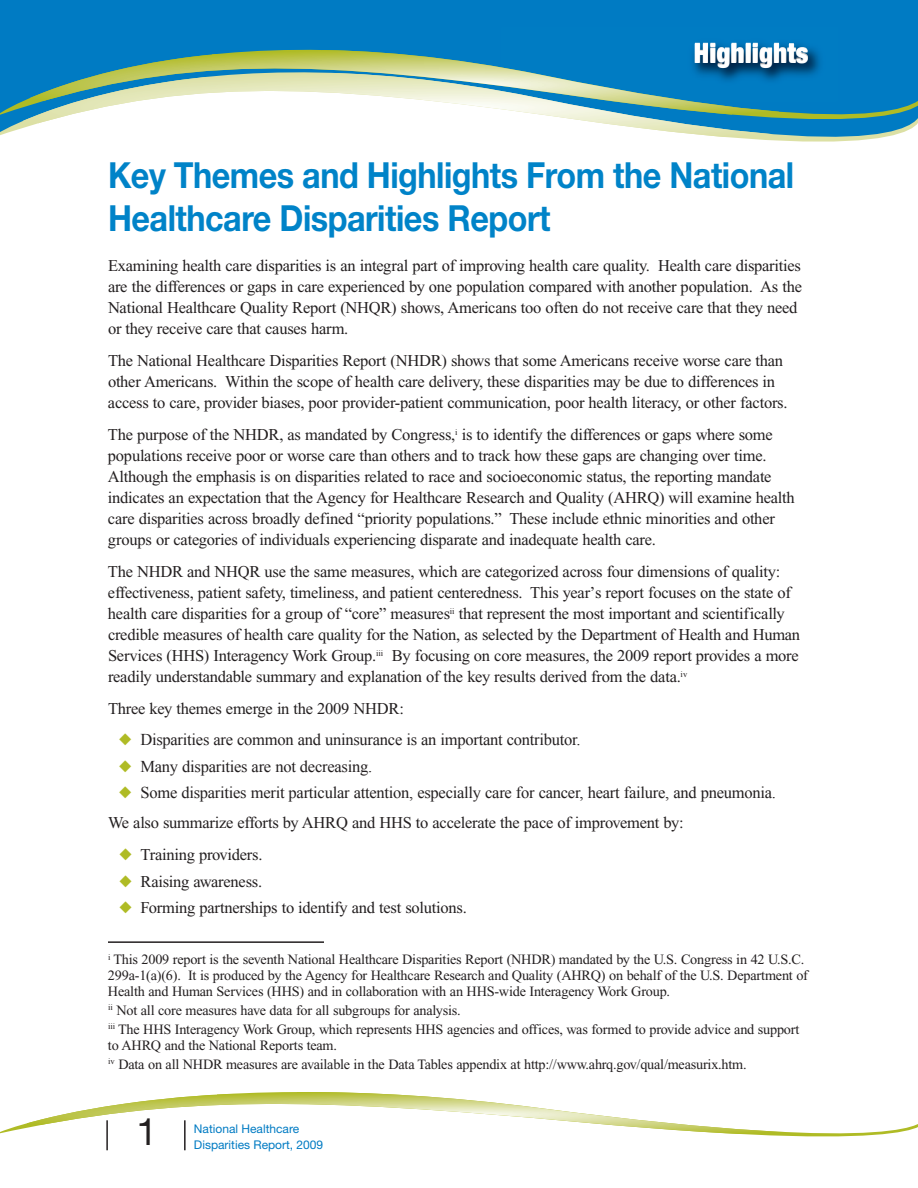
<style>
.page{position:relative;width:918px;height:1188px;background:#fff}
.page>*{position:absolute;margin:0;border:0;box-sizing:border-box;transform-origin:0 0}
.t1{font:37.5px "Helvetica Neue";color:#231f20}
.t2{font:700 36px/43.2px "Helvetica Neue";letter-spacing:-.015em;color:#0083c8;scale:.9 1}
.t3{font:900 condensed 27px "Helvetica Neue";letter-spacing:.005em;color:#fff}
.t4{font:16.5px/21px "Times New Roman";letter-spacing:-.015em;color:#231f20}
.t5{font:16.5px/30.8px "Times New Roman";letter-spacing:-.015em;color:#231f20}
.t6{font:14.25px/15.8px "Times New Roman";letter-spacing:-.015em;color:#231f20}
.t7{font:12px "Helvetica Neue";color:#007bc3}
.s1{color:#afbb25}
.s2{font-style:inherit}
</style>
<div class="page">
<div style="left:0;top:0;width:918px;height:48px;background:#007bc3"></div>
<div style="left:501px;top:27px;width:336px;height:21px;background:#007cc3"></div>
<img style="left:695px;top:43px;width:113px;height:5px">
<hr style="left:108px;top:941px;width:216px;height:2px;background:#231f20">
<svg style="left:0;top:1092px;width:918px;height:59px"></svg>
<svg style="left:0;top:48px;width:918px;height:2px;background:#1584c4"></svg>
<svg style="left:0;top:50px;width:918px;height:21px;background:#41909d"></svg>
<svg style="left:0;top:72px;width:918px;height:70px"></svg>
<h3 class="t3" style="left:694px;top:36px;width:116px">Highlights</h3>
<h2 class="t2" style="left:108px;top:157px;width:764px">Key Themes and Highlights From the National<br>Healthcare Disparities Report</h2>
<p class="t4" style="left:108px;top:257px;width:696px">Examining health care disparities is an integral part of improving health care quality. Health care disparities are the differences or gaps in care experienced by one population compared with another population. As the National Healthcare Quality Report (NHQR) shows, Americans too often do not receive care that they need or they receive care that causes harm.</p>
<p class="t4" style="left:108px;top:352px;width:681px">The National Healthcare Disparities Report (NHDR) shows that some Americans receive worse care than other Americans. Within the scope of health care delivery, these disparities may be due to differences in access to care, provider biases, poor provider-patient communication, poor health literacy, or other factors.</p>
<p class="t4" style="left:108px;top:425px;width:688px">The purpose of the NHDR, as mandated by Congress,<sup>i</sup> is to identify the differences or gaps where some populations receive poor or worse care than others and to track how these gaps are changing over time.<br>Although the emphasis is on disparities related to race and socioeconomic status, the reporting mandate indicates an expectation that the Agency for Healthcare Research and Quality (AHRQ) will examine health care disparities across broadly defined “priority populations.” These include ethnic minorities and other groups or categories of individuals experiencing disparate and inadequate health care.</p>
<p class="t4" style="left:108px;top:562px;width:694px">The NHDR and NHQR use the same measures, which are categorized across four dimensions of quality: effectiveness, patient safety, timeliness, and patient centeredness. This year’s report focuses on the state of health care disparities for a group of “core” measures<sup>ii</sup> that represent the most important and scientifically credible measures of health care quality for the Nation, as selected by the Department of Health and Human Services (HHS) Interagency Work Group.<sup>iii</sup> By focusing on core measures, the 2009 report provides a more readily understandable summary and explanation of the key results derived from the data.<sup>iv</sup></p>
<p class="t4" style="left:108px;top:699px;width:297px">Three key themes emerge in the 2009 NHDR:</p>
<p class="t5" style="left:119px;top:724px;width:463px"><span class="s1">◆</span> Disparities are common and uninsurance is an important contributor.</p>
<p class="t5" style="left:119px;top:751px;width:255px"><span class="s1">◆</span> Many disparities are not decreasing.</p>
<p class="t5" style="left:108px;top:777px;width:669px;text-indent:11px"><span class="s1">◆</span> Some disparities merit particular attention, especially care for cancer, heart failure, and pneumonia.<br><span class="s2">We also summarize efforts by AHRQ and HHS to accelerate the pace of improvement by:</span></p>
<p class="t4" style="left:119px;top:846px;width:145px"><span class="s1">◆</span> Training providers.</p>
<p class="t4" style="left:119px;top:872px;width:145px"><span class="s1">◆</span> Raising awareness.</p>
<p class="t4" style="left:119px;top:898px;width:349px"><span class="s1">◆</span> Forming partnerships to identify and test solutions.</p>
<p class="t6" style="left:108px;top:953px;width:702px"><sup>i</sup> This 2009 report is the seventh National Healthcare Disparities Report (NHDR) mandated by the U.S. Congress in 42 U.S.C.<br>299a-1(a)(6). It is produced by the Agency for Healthcare Research and Quality (AHRQ) on behalf of the U.S. Department of<br>Health and Human Services (HHS) and in collaboration with an HHS-wide Interagency Work Group.</p>
<p class="t6" style="left:108px;top:1002px;width:693px;line-height:19px"><sup>ii</sup> Not all core measures have data for all subgroups for analysis.<br><sup>iii</sup> The HHS Interagency Work Group, which represents HHS agencies and offices, was formed to provide advice and support</p>
<p class="t6" style="left:108px;top:1037px;width:640px;line-height:19px">to AHRQ and the National Reports team.<br><sup>iv</sup> Data on all NHDR measures are available in the Data Tables appendix at http://www.ahrq.gov/qual/measurix.htm.</p>
<h1 class="t1" style="left:137px;top:1119px;width:22px">1</h1>
<p class="t7" style="left:194px;top:1124px;width:107px">National Healthcare</p>
<p class="t7" style="left:194px;top:1141px;width:131px">Disparities Report, 2009</p>
</div>
